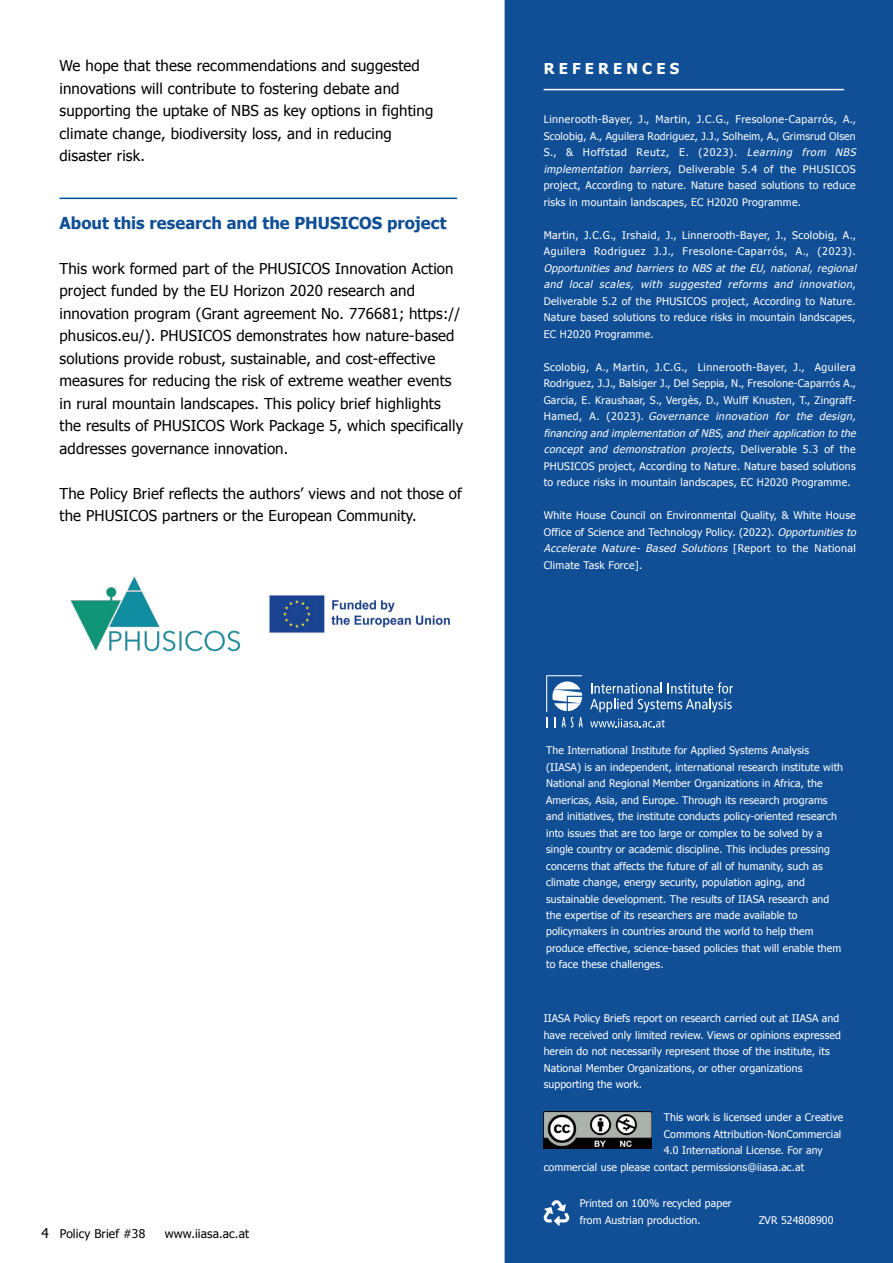
<style>
.page{position:relative;width:893px;height:1263px;background:#fff}
.page>*{position:absolute;margin:0;border:0;box-sizing:border-box;transform-origin:0 0}
.t1{font:700 16.5px "Tahoma";color:#104f96}
.t2{font:15px/22.5px "Tahoma";letter-spacing:.01em;color:#000}
.t3{font:700 15px "Tahoma";letter-spacing:.275em;color:#fff}
.t4{font:12px "Tahoma";letter-spacing:.01em;color:#000}
.t5{font:10.5px/16.5px "Tahoma";letter-spacing:.01em;color:#fff}
.t6{font:10.5px/16.5px "Tahoma";letter-spacing:.04em;color:#fff}
.s1{font-size:13.5px}
.s2{font-style:italic}
</style>
<div class="page">
<div style="left:505px;top:0;width:388px;height:1263px;background:#104f96"></div>
<img style="left:544px;top:1111px;width:107px;height:38px">
<hr style="left:60px;top:198px;width:397px;height:1px;background:#005399">
<hr style="left:544px;top:89px;width:300px;height:1px;background:#fff">
<svg style="left:544px;top:1200px;width:25px;height:26px"></svg>
<img style="left:71px;top:577px;width:170px;height:75px">
<svg style="left:590px;top:719px;width:75px;height:8px"></svg>
<svg style="left:590px;top:682px;width:143px;height:30px;background:#4274ac"></svg>
<svg style="left:546px;top:675px;width:37px;height:52px"></svg>
<img style="left:269px;top:595px;width:181px;height:38px">
<h2 class="t2" style="left:60px;top:54px;width:375px">We hope that these recommendations and suggested innovations will contribute to fostering debate and supporting the uptake of NBS as key options in fighting climate change, biodiversity loss, and in reducing disaster risk.</h2>
<h1 class="t1" style="left:60px;top:212px;width:389px">About this research and the PHUSICOS project</h1>
<p class="t2" style="left:60px;top:256px;width:405px">This work formed part of the PHUSICOS Innovation Action project funded by the EU Horizon 2020 research and innovation program (Grant agreement No. 776681; https:// phusicos.eu/). PHUSICOS demonstrates how nature-based solutions provide robust, sustainable, and cost-effective measures for reducing the risk of extreme weather events in rural mountain landscapes. This policy brief highlights the results of PHUSICOS Work Package 5, which specifically addresses governance innovation.</p>
<h2 class="t2" style="left:60px;top:481px;width:404px">The Policy Brief reflects the authors’ views and not those of the PHUSICOS partners or the European Community.</h2>
<p class="t4" style="left:41px;top:1226px;width:105px"><span class="s1">4</span> Policy Brief #38</p>
<p class="t4" style="left:165px;top:1226px;width:86px">www.iiasa.ac.at</p>
<h2 class="t3" style="left:544px;top:59px;width:137px">REFERENCES</h2>
<p class="t5" style="left:544px;top:111px;width:316px">Linnerooth-Bayer, J., Martin, J.C.G., Fresolone-Caparrós, A., Scolobig, A., Aguilera Rodriguez, J.J., Solheim, A., Grimsrud Olsen S., &amp; Hoffstad Reutz, E. (2023). <span class="s2">Learning from NBS implementation barriers</span>, Deliverable 5.4 of the PHUSICOS project, According to nature. Nature based solutions to reduce risks in mountain landscapes, EC H2020 Programme.</p>
<p class="t6" style="left:544px;top:226px;width:314px">Martin, J.C.G., Irshaid, J., Linnerooth-Bayer, J., Scolobig, A.,<br>Aguilera Rodriguez J.J., Fresolone-Caparrós, A., (2023).</p>
<p class="t5" style="left:544px;top:259px;width:317px"><span class="s2">Opportunities and barriers to NBS at the EU, national, regional and local scales, with suggested reforms and innovation</span>, Deliverable 5.2 of the PHUSICOS project, According to Nature.<br>Nature based solutions to reduce risks in mountain landscapes, EC H2020 Programme.</p>
<p class="t5" style="left:544px;top:358px;width:316px">Scolobig, A., Martin, J.C.G., Linnerooth-Bayer, J., Aguilera Rodriguez, J.J., Balsiger J., Del Seppia, N., Fresolone-Caparrós A., Garcia, E. Kraushaar, S., Vergès, D., Wulff Knusten, T., Zingraff-H a m e d , A . ( 2 0 2 3 ) . <span class="s2">Governance innovation for the design, financing and implementation of NBS, and their application to the concept and demonstration projects</span>, D e l i v e r a b l e 5 . 3 o f t h e PHUSICOS project, According to Nature. Nature based solutions to reduce risks in mountain landscapes, EC H2020 Programme.</p>
<p class="t5" style="left:544px;top:507px;width:316px">White House Council on Environmental Quality, &amp; White House Office of Science and Technology Policy. (2022). <span class="s2">Opportunities to Accelerate Nature- Based Solutions</span> [ Re p o r t t o t h e N a t i o n a l Climate Task Force].</p>
<p class="t5" style="left:546px;top:742px;width:298px">The International Institute for Applied Systems Analysis (IIASA) is an independent, international research institute with National and Regional Member Organizations in Africa, the Americas, Asia, and Europe. Through its research programs and initiatives, the institute conducts policy-oriented research into issues that are too large or complex to be solved by a single country or academic discipline. This includes pressing concerns that affects the future of all of humanity, such as climate change, energy security, population aging, and sustainable development. The results of IIASA research and the expertise of its researchers are made available to policymakers in countries around the world to help them produce effective, science-based policies that will enable them to face these challenges.</p>
<p class="t5" style="left:544px;top:1010px;width:299px">IIASA Policy Briefs report on research carried out at IIASA and have received only limited review. Views or opinions expressed herein do not necessarily represent those of the institute, its National Member Organizations, or other organizations supporting the work.</p>
<p class="t5" style="left:664px;top:1109px;width:181px">This work is licensed under a Creative</p>
<p class="t5" style="left:664px;top:1125px;width:179px">Commons Attribution-NonCommercial</p>
<p class="t5" style="left:664px;top:1142px;width:160px">4.0 International License. For any</p>
<p class="t5" style="left:544px;top:1158px;width:262px">commercial use please contact permissions@iiasa.ac.at</p>
<p class="t5" style="left:580px;top:1195px;width:154px">Printed on 100% recycled paper from Austrian production.</p>
<p class="t5" style="left:759px;top:1211px;width:76px">ZVR 524808900</p>
</div>
